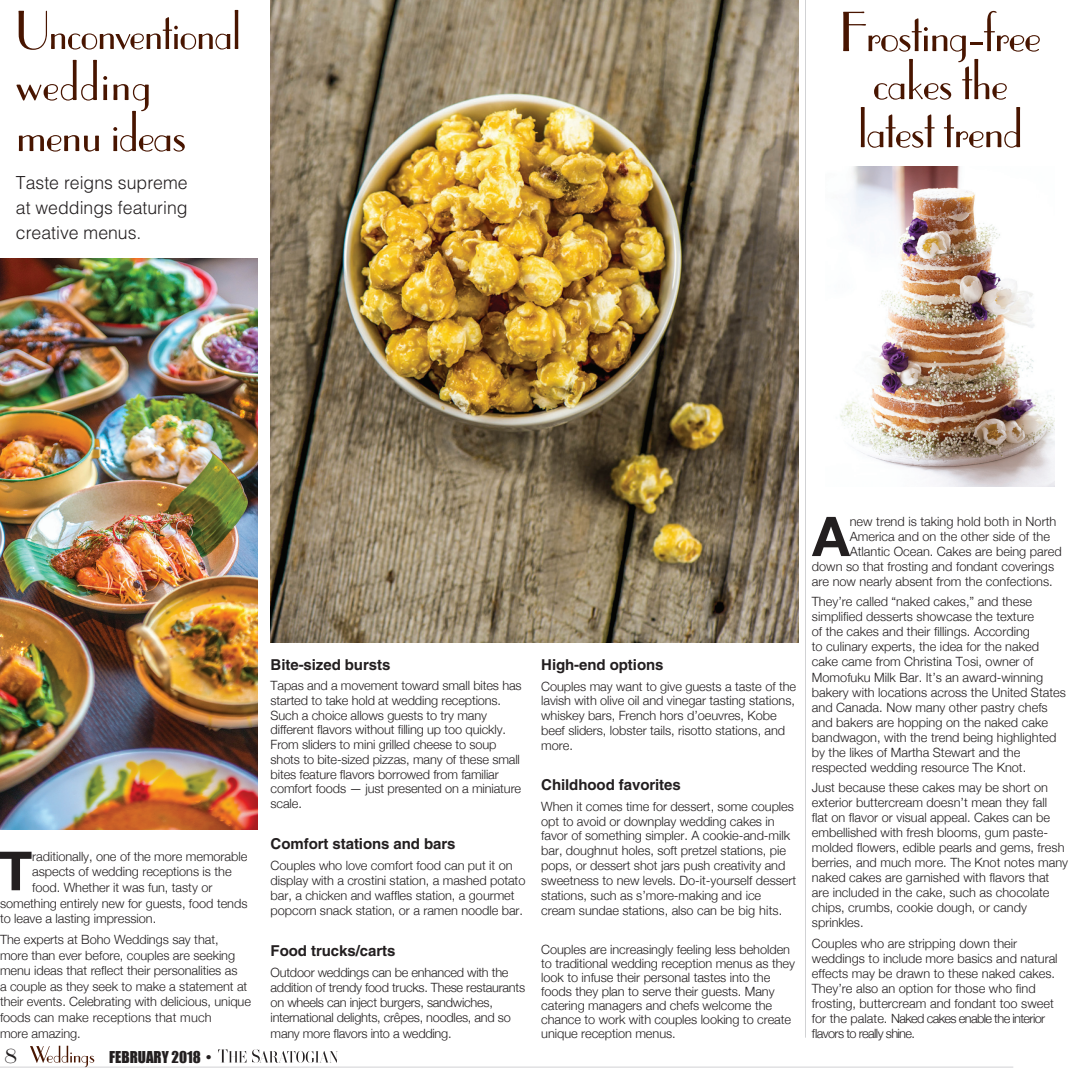
<style>
.page{position:relative;width:1069px;height:1069px;background:#fff}
.page>*{position:absolute;margin:0;border:0;box-sizing:border-box;transform-origin:0 0}
.t1{font:700 54.75px "Helvetica Neue";color:#231f20}
.t2{font:54px/48px "Parisian";letter-spacing:-.025em;color:#481500}
.t3{font:700 54px "Helvetica Neue";color:#231f20}
.t4{font:52.5px "Parisian";letter-spacing:-.025em;color:#481500;scale:.96 1}
.t5{font:24px "Parisian";color:#231f20}
.t6{font:300 18px/24.9px "Helvetica LT Std";color:#231f20;text-align:justify}
.t7{font:700 15px "Helvetica LT Std";letter-spacing:-.005em;color:#231f20}
.t8{font:15px "Impact";color:#231f20}
.t9{font:300 12.75px/15px "Helvetica Neue";letter-spacing:-.005em;color:#231f20}
</style>
<div class="page">
<hr style="left:0;top:1066px;width:1012px;height:1px;background:#d1d2d4">
<svg style="left:30px;top:1045px;width:64px;height:21px"></svg>
<svg style="left:218px;top:1049px;width:120px;height:13px"></svg>
<img style="left:270px;top:0;width:528px;height:642px">
<img style="left:840px;top:167px;width:214px;height:319px">
<img style="left:0;top:258px;width:257px;height:571px">
<hr style="left:804px;top:0;width:1px;height:1037px;background:#d1d2d4">
<h3 class="t4" style="left:16px;top:1px;width:236px">Unconventional</h3>
<h2 class="t2" style="left:16px;top:56px;width:172px;line-height:51px">wedding menu ideas</h2>
<h3 class="t6" style="left:16px;top:170px;width:173px">Taste reigns supreme at weddings featuring creative menus.</h3>
<h2 class="t2" style="left:839px;top:8px;width:203px;text-align:center">Frosting-free cakes the latest trend</h2>
<h2 class="t3" style="left:-1px;top:837px;width:34px">T</h2>
<p class="t9" style="left:32px;top:848px;width:216px">raditionally, one of the more memorable</p>
<p class="t9" style="left:32px;top:863px;width:201px">aspects of wedding receptions is the</p>
<p class="t9" style="left:32px;top:879px;width:181px">food. Whether it was fun, tasty or</p>
<p class="t9" style="left:0;top:895px;width:249px">something entirely new for guests, food tends</p>
<p class="t9" style="left:0;top:910px;width:158px">to leave a lasting impression.</p>
<p class="t9" style="left:0;top:931px;width:252px;line-height:15.6px">The experts at Boho Weddings say that,<br>more than ever before, couples are seeking menu ideas that reflect their personalities as<br>a couple as they seek to make a statement at their events. Celebrating with delicious, unique foods can make receptions that much<br>more amazing.</p>
<h3 class="t5" style="left:4px;top:1040px;width:14px">8</h3>
<p class="t8" style="left:109px;top:1047px;width:104px">FEBRUARY 2018 •</p>
<p class="t7" style="left:270px;top:655px;width:121px">Bite-sized bursts</p>
<p class="t9" style="left:270px;top:678px;width:252px">Tapas and a movement toward small bites has started to take hold at wedding receptions.<br>Such a choice allows guests to try many different flavors without filling up too quickly.<br>From sliders to mini grilled cheese to soup shots to bite-sized pizzas, many of these small bites feature flavors borrowed from familiar comfort foods — just presented on a miniature scale.</p>
<p class="t7" style="left:270px;top:834px;width:186px">Comfort stations and bars</p>
<p class="t9" style="left:270px;top:856px;width:256px">Couples who love comfort food can put it on display with a crostini station, a mashed potato bar, a chicken and waffles station, a gourmet popcorn snack station, or a ramen noodle bar.</p>
<p class="t7" style="left:270px;top:941px;width:126px">Food trucks/carts</p>
<p class="t9" style="left:270px;top:964px;width:256px">Outdoor weddings can be enhanced with the addition of trendy food trucks. These restaurants on wheels can inject burgers, sandwiches, international delights, crêpes, noodles, and so many more flavors into a wedding.</p>
<p class="t7" style="left:541px;top:655px;width:124px">High-end options</p>
<p class="t9" style="left:541px;top:678px;width:256px">Couples may want to give guests a taste of the lavish with olive oil and vinegar tasting stations, whiskey bars, French hors d’oeuvres, Kobe beef sliders, lobster tails, risotto stations, and more.</p>
<p class="t7" style="left:541px;top:775px;width:141px">Childhood favorites</p>
<p class="t9" style="left:541px;top:798px;width:256px">When it comes time for dessert, some couples opt to avoid or downplay wedding cakes in favor of something simpler. A cookie-and-milk bar, doughnut holes, soft pretzel stations, pie pops, or dessert shot jars push creativity and sweetness to new levels. Do-it-yourself dessert stations, such as s’more-making and ice cream sundae stations, also can be big hits.</p>
<p class="t9" style="left:541px;top:942px;width:255px;line-height:14px">Couples are increasingly feeling less beholden to traditional wedding reception menus as they look to infuse their personal tastes into the foods they plan to serve their guests. Many catering managers and chefs welcome the chance to work with couples looking to create unique reception menus.</p>
<h1 class="t1" style="left:812px;top:502px;width:39px">A</h1>
<p class="t9" style="left:849px;top:513px;width:208px">new trend is taking hold both in North</p>
<p class="t9" style="left:849px;top:528px;width:202px">America and on the other side of the</p>
<p class="t9" style="left:849px;top:543px;width:213px">Atlantic Ocean. Cakes are being pared</p>
<p class="t9" style="left:811px;top:558px;width:244px">down so that frosting and fondant coverings</p>
<p class="t9" style="left:811px;top:573px;width:242px">are now nearly absent from the confections.</p>
<p class="t9" style="left:811px;top:594px;width:255px">They’re called “naked cakes,” and these simplified desserts showcase the texture<br>of the cakes and their fillings. According<br>to culinary experts, the idea for the naked cake came from Christina Tosi, owner of Momofuku Milk Bar. It’s an award-winning bakery with locations across the United States and Canada. Now many other pastry chefs and bakers are hopping on the naked cake bandwagon, with the trend being highlighted by the likes of Martha Stewart and the respected wedding resource The Knot.</p>
<p class="t9" style="left:811px;top:779px;width:258px">Just because these cakes may be short on exterior buttercream doesn’t mean they fall<br>flat on flavor or visual appeal. Cakes can be embellished with fresh blooms, gum paste&shy;molded flowers, edible pearls and gems, fresh berries, and much more. The Knot notes many naked cakes are garnished with flavors that are included in the cake, such as chocolate chips, crumbs, cookie dough, or candy sprinkles.</p>
<p class="t9" style="left:811px;top:934px;width:247px">Couples who are stripping down their weddings to include more basics and natural effects may be drawn to these naked cakes.<br>They’re also an option for those who find frosting, buttercream and fondant too sweet for the palate. Naked cakes enable the interior flavors to really shine.</p>
</div>
